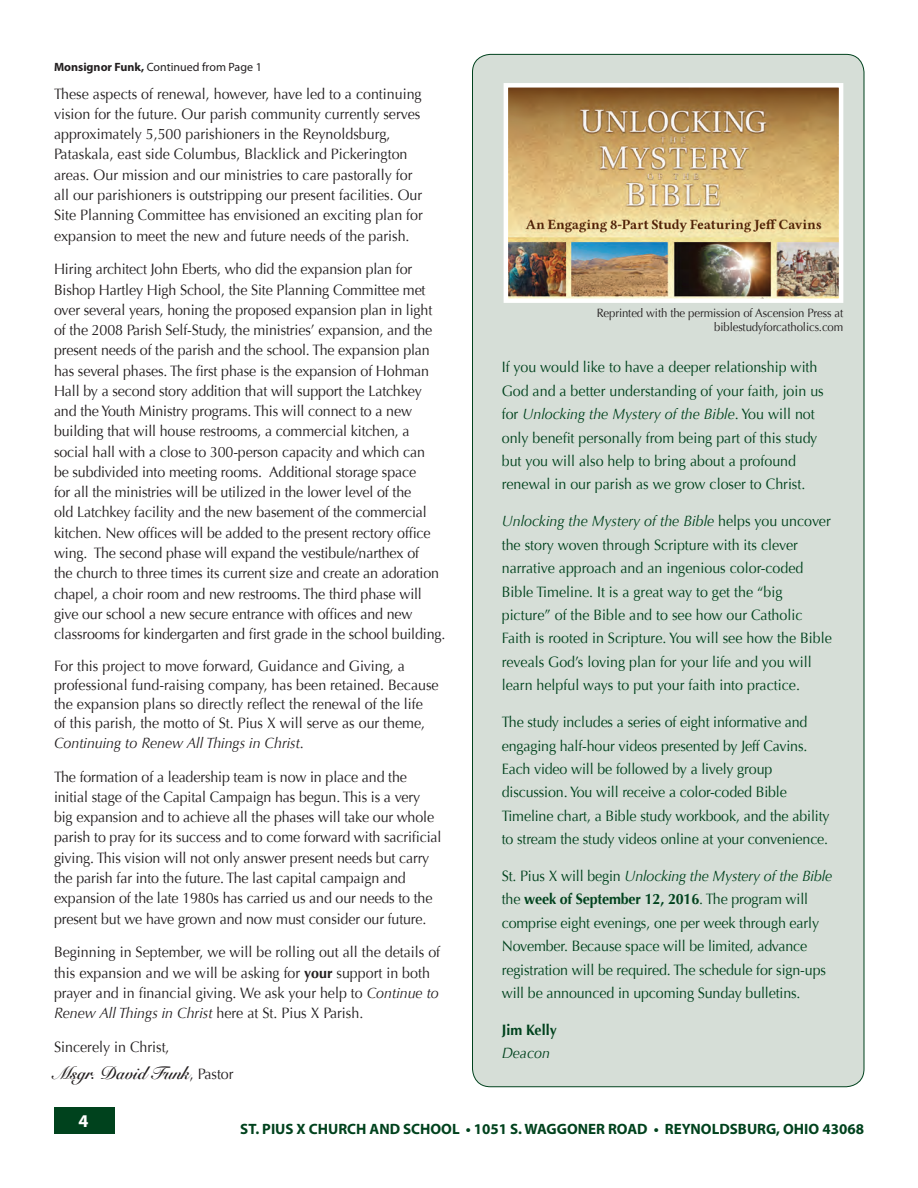
<style>
.page{position:relative;width:918px;height:1188px;background:#fff}
.page>*{position:absolute;margin:0;border:0;box-sizing:border-box;transform-origin:0 0}
.Body{font:700 18px "Snell Roundhand";color:#231f20;scale:.95 1}
.t1{font:700 18px "Myriad Pro";color:#fff}
.Body-2{font:15px/20.2px "Optima";letter-spacing:-.01em;color:#231f20;scale:.95 1}
.Body-3{font:15px/23.4px "Optima";letter-spacing:-.01em;color:#00421d;scale:.95 1}
.t2{font:700 15px "Myriad Pro";color:#00421d}
.Body-4{font:italic 15px "Optima";color:#231f20;scale:.95 1}
.Body-5{font:700 15px/23.4px "Optima";color:#00421d;scale:.95 1}
.Body-6{font:12px/14.4px "Optima";letter-spacing:-.01em;color:#231f20;text-align:right;scale:.95 1}
.Footer_Text{font:12px "Myriad Pro";color:#231f20}
.s1{font-weight:700}
.s2{font-style:normal}
.s3{font-style:italic}
.s4{font-family:"Optima";font-weight:400;font-size:15px}
.s5{font-weight:400;font-style:italic}
</style>
<div class="page">
<div style="left:54px;top:1107px;width:60px;height:27px;background:#00421d"></div>
<div style="left:472px;top:54px;width:392px;height:1033px;background:#d6ded7;border-radius:18px"></div>
<img style="left:509px;top:88px;width:329px;height:210px">
<div style="left:504px;top:83px;width:339px;height:220px;border:4px solid #fff"></div>
<p class="Footer_Text" style="left:54px;top:60px;width:209px"><span class="s1">Monsignor Funk,</span> Continued from Page 1</p>
<p class="Body-2" style="left:54px;top:84px;width:390px">These aspects of renewal, however, have led to a continuing vision for the future. Our parish community currently serves approximately 5,500 parishioners in the Reynoldsburg, Pataskala, east side Columbus, Blacklick and Pickerington areas. Our mission and our ministries to care pastorally for all our parishioners is outstripping our present facilities. Our Site Planning Committee has envisioned an exciting plan for expansion to meet the new and future needs of the parish.</p>
<p class="Body-2" style="left:54px;top:259px;width:414px">Hiring architect John Eberts, who did the expansion plan for Bishop Hartley High School, the Site Planning Committee met over several years, honing the proposed expansion plan in light of the 2008 Parish Self-Study, the ministries’ expansion, and the present needs of the parish and the school. The expansion plan has several phases. The first phase is the expansion of Hohman Hall by a second story addition that will support the Latchkey and the Youth Ministry programs. This will connect to a new building that will house restrooms, a commercial kitchen, a social hall with a close to 300-person capacity and which can<br>be subdivided into meeting rooms. Additional storage space<br>for all the ministries will be utilized in the lower level of the<br>old Latchkey facility and the new basement of the commercial kitchen. New offices will be added to the present rectory office wing. The second phase will expand the vestibule/narthex of<br>the church to three times its current size and create an adoration chapel, a choir room and new restrooms. The third phase will give our school a new secure entrance with offices and new classrooms for kindergarten and first grade in the school building.</p>
<p class="Body-2" style="left:54px;top:657px;width:406px;line-height:18.8px">For this project to move forward, Guidance and Giving, a professional fund-raising company, has been retained. Because the expansion plans so directly reflect the renewal of the life<br>of this parish, the motto of St. Pius X will serve as our theme,</p>
<p class="Body-4" style="left:54px;top:734px;width:265px">Continuing to Renew All Things in Christ<span class="s2">.</span></p>
<p class="Body-2" style="left:54px;top:767px;width:409px">The formation of a leadership team is now in place and the initial stage of the Capital Campaign has begun. This is a very big expansion and to achieve all the phases will take our whole parish to pray for its success and to come forward with sacrificial giving. This vision will not only answer present needs but carry the parish far into the future. The last capital campaign and expansion of the late 1980s has carried us and our needs to the present but we have grown and now must consider our future.</p>
<p class="Body-2" style="left:54px;top:942px;width:408px">Beginning in September, we will be rolling out all the details of this expansion and we will be asking for <span class="s1">your</span> support in both prayer and in financial giving. We ask your help to <span class="s3">Continue to Renew All Things in Christ</span> here at St. Pius X Parish.</p>
<p class="Body-2" style="left:54px;top:1037px;width:123px">Sincerely in Christ,</p>
<p class="Body" style="left:54px;top:1062px;width:191px">Msgr. David Funk<span class="s4">, Pastor</span></p>
<p class="Body-6" style="left:597px;top:306px;width:261px">Reprinted with the permission of Ascension Press at biblestudyforcatholics.com</p>
<p class="Body-3" style="left:502px;top:356px;width:341px">If you would like to have a deeper relationship with God and a better understanding of your faith, join us for <span class="s3">Unlocking the Mystery of the Bible</span>. You will not only benefit personally from being part of this study but you will also help to bring about a profound renewal in our parish as we grow closer to Christ.</p>
<p class="Body-3" style="left:502px;top:510px;width:349px"><span class="s3">Unlocking the Mystery of the Bible</span> helps you uncover the story woven through Scripture with its clever narrative approach and an ingenious color-coded Bible Timeline. It is a great way to get the “big picture” of the Bible and to see how our Catholic Faith is rooted in Scripture. You will see how the Bible reveals God’s loving plan for your life and you will learn helpful ways to put your faith into practice.</p>
<p class="Body-3" style="left:502px;top:711px;width:347px">The study includes a series of eight informative and engaging half-hour videos presented by Jeff Cavins.<br>Each video will be followed by a lively group discussion. You will receive a color-coded Bible Timeline chart, a Bible study workbook, and the ability to stream the study videos online at your convenience.</p>
<p class="Body-3" style="left:502px;top:864px;width:349px">St. Pius X will begin <span class="s3">Unlocking the Mystery of the Bible </span>the <span class="s1">week of September 12, 2016</span>. The program will comprise eight evenings, one per week through early November. Because space will be limited, advance registration will be required. The schedule for sign-ups will be announced in upcoming Sunday bulletins.</p>
<p class="Body-5" style="left:502px;top:1018px;width:59px">Jim Kelly<br><span class="s5">Deacon</span></p>
<p class="t1" style="left:78px;top:1109px;width:11px">4</p>
<p class="t2" style="left:240px;top:1119px;width:625px">ST. PIUS X CHURCH AND SCHOOL • 1051 S. WAGGONER ROAD • REYNOLDSBURG, OHIO 43068</p>
</div>
